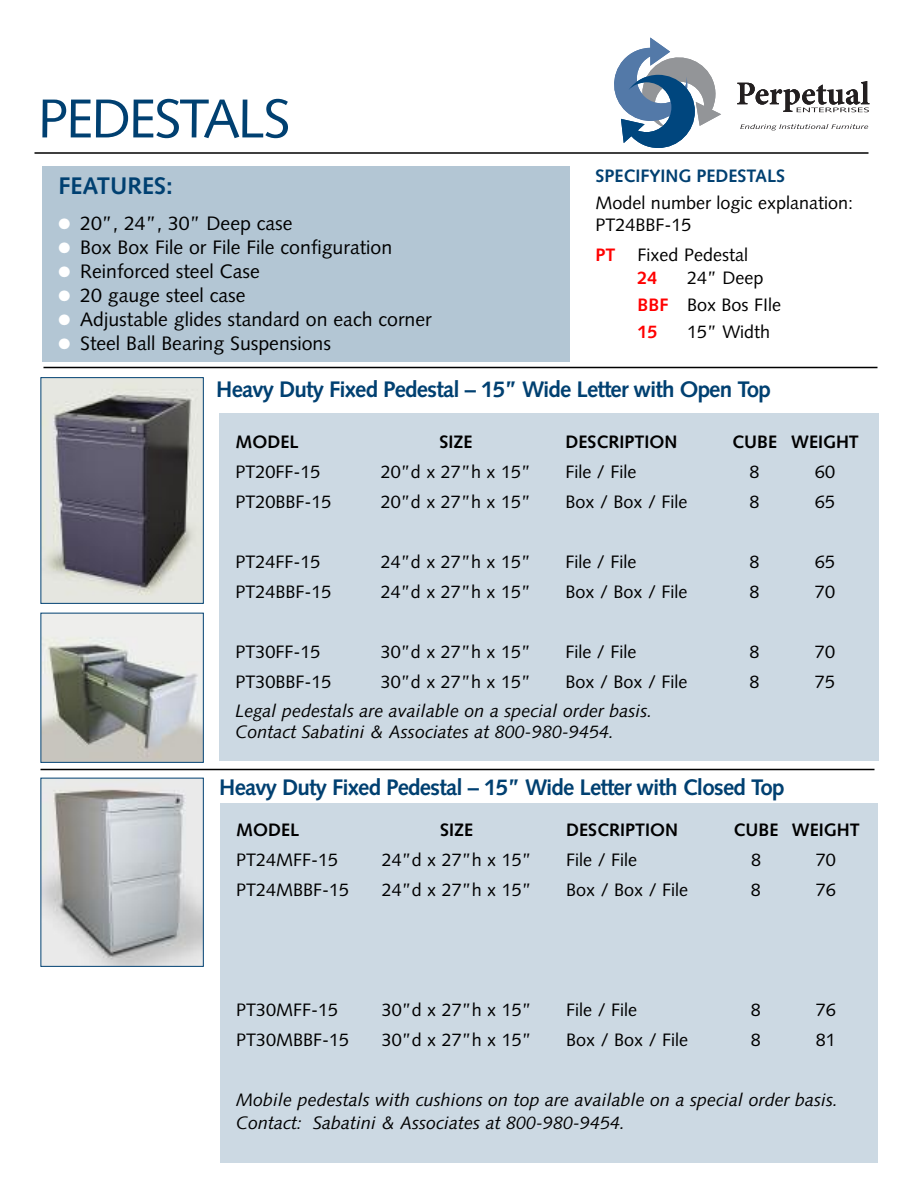
<style>
.page{position:relative;width:918px;height:1188px;background:#fff}
.page>*{position:absolute;margin:0;border:0;box-sizing:border-box;transform-origin:0 0}
.t1{font:54.75px "Syntax";letter-spacing:-.04em;color:#004071}
.t2{font:700 24px "Syntax";color:#004071}
.t3{font:700 22.5px "Syntax";letter-spacing:-.04em;color:#004071}
.t4{font:19.5px "Syntax";color:#000}
.t5{font:18px/22.5px "Syntax";color:#000}
.t6{font:italic 18px/21.6px "Syntax";color:#000}
.t7{font:700 18px "Syntax";color:#000}
.t8{font:700 18px "Syntax";color:#004071}
.s1{color:#fff}
.s2{font-weight:700;color:#f00}
</style>
<div class="page">
<div style="left:220px;top:803px;width:658px;height:359px;background:#ccd9e3"></div>
<svg style="left:740px;top:124px;width:128px;height:7px"></svg>
<svg style="left:614px;top:38px;width:107px;height:110px"></svg>
<svg style="left:737px;top:81px;width:132px;height:31px"></svg>
<hr style="left:34px;top:152px;width:834px;height:2px;background:#000">
<div style="left:42px;top:166px;width:527px;height:196px;background:#b3c6d4"></div>
<img style="left:42px;top:379px;width:160px;height:223px">
<div style="left:40px;top:377px;width:164px;height:227px;border:1px solid #004071"></div>
<img style="left:42px;top:615px;width:160px;height:146px">
<div style="left:40px;top:613px;width:164px;height:150px;border:1px solid #004071"></div>
<img style="left:42px;top:780px;width:160px;height:185px">
<div style="left:40px;top:778px;width:164px;height:189px;border:1px solid #004071"></div>
<hr style="left:44px;top:367px;width:834px;height:1px;background:#000">
<hr style="left:40px;top:769px;width:834px;height:1px;background:#000">
<div style="left:219px;top:413px;width:660px;height:347px;background:#ccd9e3"></div>
<h1 class="t1" style="left:38px;top:96px;width:254px">PEDESTALS</h1>
<h2 class="t2" style="left:59px;top:176px;width:116px">FEATURES:</h2>
<p class="t4" style="left:59px;top:216px;width:236px"><span class="s1">●</span> 20”, 24”, 30” Deep case</p>
<p class="t4" style="left:59px;top:240px;width:335px"><span class="s1">●</span> Box Box File or File File configuration</p>
<p class="t4" style="left:59px;top:264px;width:203px"><span class="s1">●</span> Reinforced steel Case</p>
<p class="t4" style="left:59px;top:288px;width:188px"><span class="s1">●</span> 20 gauge steel case</p>
<p class="t4" style="left:59px;top:312px;width:375px"><span class="s1">●</span> Adjustable glides standard on each corner</p>
<p class="t4" style="left:59px;top:336px;width:274px"><span class="s1">●</span> Steel Ball Bearing Suspensions</p>
<p class="t8" style="left:596px;top:168px;width:191px">SPECIFYING PEDESTALS</p>
<p class="t5" style="left:596px;top:193px;width:259px">Model number logic explanation:<br>PT24BBF-15</p>
<p class="t5" style="left:638px;top:245px;width:112px;text-indent:-42px"><span class="s2">PT</span> Fixed Pedestal<br><span class="s2">24</span></p>
<p class="t5" style="left:638px;top:265px;width:145px;line-height:27px;text-indent:50px">24” Deep<br><span class="s2">BBF</span> Box Bos FIle<br><span class="s2">15</span></p>
<p class="t5" style="left:687px;top:322px;width:85px">15” Width</p>
<p class="t3" style="left:216px;top:381px;width:556px">Heavy Duty Fixed Pedestal – 15” Wide Letter with Open Top</p>
<p class="t7" style="left:236px;top:434px;width:64px">MODEL</p>
<p class="t7" style="left:439px;top:434px;width:35px">SIZE</p>
<p class="t7" style="left:566px;top:434px;width:113px">DESCRIPTION</p>
<p class="t7" style="left:732px;top:434px;width:129px">CUBE WEIGHT</p>
<p class="t5" style="left:235px;top:462px;width:87px">PT20FF-15</p>
<p class="t5" style="left:381px;top:462px;width:152px">20”d x 27”h x 15”</p>
<p class="t5" style="left:566px;top:462px;width:72px">File / File</p>
<p class="t5" style="left:749px;top:462px;width:12px">8</p>
<p class="t5" style="left:815px;top:462px;width:22px">60</p>
<p class="t5" style="left:236px;top:492px;width:98px">PT20BBF-15</p>
<p class="t5" style="left:381px;top:492px;width:152px">20”d x 27”h x 15”</p>
<p class="t5" style="left:566px;top:492px;width:124px">Box / Box / File</p>
<p class="t5" style="left:749px;top:492px;width:12px">8</p>
<p class="t5" style="left:815px;top:492px;width:22px">65</p>
<p class="t5" style="left:236px;top:552px;width:87px">PT24FF-15</p>
<p class="t5" style="left:381px;top:552px;width:152px">24”d x 27”h x 15”</p>
<p class="t5" style="left:566px;top:552px;width:72px">File / File</p>
<p class="t5" style="left:749px;top:552px;width:12px">8</p>
<p class="t5" style="left:815px;top:552px;width:22px">65</p>
<p class="t5" style="left:236px;top:582px;width:98px">PT24BBF-15</p>
<p class="t5" style="left:381px;top:582px;width:152px">24”d x 27”h x 15”</p>
<p class="t5" style="left:566px;top:582px;width:124px">Box / Box / File</p>
<p class="t5" style="left:749px;top:582px;width:12px">8</p>
<p class="t5" style="left:815px;top:582px;width:22px">70</p>
<p class="t5" style="left:236px;top:642px;width:87px">PT30FF-15</p>
<p class="t5" style="left:381px;top:642px;width:152px">30”d x 27”h x 15”</p>
<p class="t5" style="left:566px;top:642px;width:72px">File / File</p>
<p class="t5" style="left:749px;top:642px;width:12px">8</p>
<p class="t5" style="left:815px;top:642px;width:22px">70</p>
<p class="t5" style="left:236px;top:672px;width:98px">PT30BBF-15</p>
<p class="t5" style="left:381px;top:672px;width:152px">30”d x 27”h x 15”</p>
<p class="t5" style="left:566px;top:672px;width:124px">Box / Box / File</p>
<p class="t5" style="left:749px;top:672px;width:12px">8</p>
<p class="t5" style="left:815px;top:672px;width:22px">75</p>
<p class="t6" style="left:236px;top:701px;width:419px">Legal pedestals are available on a special order basis.<br>Contact Sabatini &amp; Associates at 800-980-9454.</p>
<p class="t3" style="left:219px;top:778px;width:567px">Heavy Duty Fixed Pedestal – 15” Wide Letter with Closed Top</p>
<p class="t7" style="left:236px;top:823px;width:64px">MODEL</p>
<p class="t7" style="left:440px;top:823px;width:35px">SIZE</p>
<p class="t7" style="left:566px;top:823px;width:113px">DESCRIPTION</p>
<p class="t7" style="left:734px;top:823px;width:128px">CUBE WEIGHT</p>
<p class="t5" style="left:236px;top:850px;width:104px">PT24MFF-15</p>
<p class="t5" style="left:382px;top:850px;width:152px">24”d x 27”h x 15”</p>
<p class="t5" style="left:566px;top:850px;width:72px">File / File</p>
<p class="t5" style="left:751px;top:850px;width:12px">8</p>
<p class="t5" style="left:816px;top:850px;width:22px">70</p>
<p class="t5" style="left:236px;top:880px;width:115px">PT24MBBF-15</p>
<p class="t5" style="left:382px;top:880px;width:152px">24”d x 27”h x 15”</p>
<p class="t5" style="left:566px;top:880px;width:124px">Box / Box / File</p>
<p class="t5" style="left:751px;top:880px;width:12px">8</p>
<p class="t5" style="left:816px;top:880px;width:22px">76</p>
<p class="t5" style="left:236px;top:1000px;width:104px">PT30MFF-15</p>
<p class="t5" style="left:382px;top:1000px;width:152px">30”d x 27”h x 15”</p>
<p class="t5" style="left:566px;top:1000px;width:72px">File / File</p>
<p class="t5" style="left:751px;top:1000px;width:12px">8</p>
<p class="t5" style="left:816px;top:1000px;width:22px">76</p>
<p class="t5" style="left:236px;top:1030px;width:115px">PT30MBBF-15</p>
<p class="t5" style="left:382px;top:1030px;width:152px">30”d x 27”h x 15”</p>
<p class="t5" style="left:566px;top:1030px;width:124px">Box / Box / File</p>
<p class="t5" style="left:751px;top:1030px;width:12px">8</p>
<p class="t5" style="left:816px;top:1030px;width:22px">81</p>
<p class="t6" style="left:236px;top:1090px;width:604px;line-height:22.5px">Mobile pedestals with cushions on top are available on a special order basis.<br>Contact: Sabatini &amp; Associates at 800-980-9454.</p>
</div>
